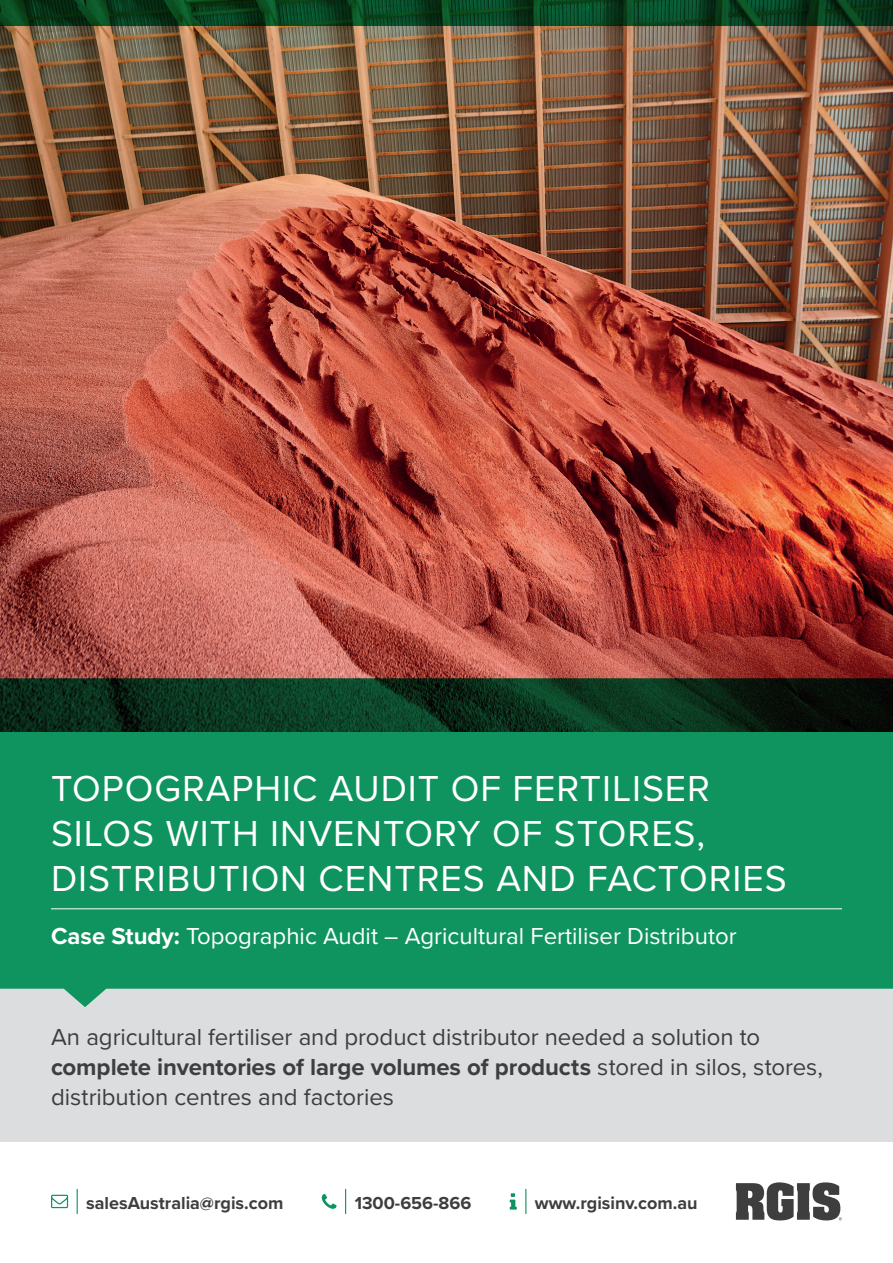
<style>
.page{position:relative;width:893px;height:1263px;background:#fff}
.page>*{position:absolute;margin:0;border:0;box-sizing:border-box;transform-origin:0 0}
.t1{font:37.5px/45px "Proxima Nova";letter-spacing:.025em;color:#fff}
.t2{font:24px/30px "Proxima Nova";color:#3e3e3f}
.t3{font:24px "Proxima Nova";color:#fff}
.t4{font:700 18px "Proxima Nova";color:#3e3e3f}
.s1{font-weight:700}
</style>
<div class="page">
<svg style="left:525px;top:1189px;width:1px;height:24px"></svg>
<svg style="left:510px;top:1193px;width:7px;height:16px"></svg>
<svg style="left:77px;top:1189px;width:1px;height:24px"></svg>
<svg style="left:51px;top:1195px;width:17px;height:13px"></svg>
<svg style="left:345px;top:1189px;width:1px;height:24px"></svg>
<svg style="left:322px;top:1194px;width:15px;height:15px"></svg>
<svg style="left:736px;top:1182px;width:106px;height:38px"></svg>
<div style="left:0;top:989px;width:893px;height:153px;background:#dcdddf"></div>
<svg style="left:0;top:731px;width:893px;height:276px;background:#1d9867"></svg>
<img style="left:0;top:26px;width:893px;height:705px">
<hr style="left:51px;top:908px;width:791px;height:1px;background:#fff">
<svg style="left:0;top:0;width:893px;height:26px;background:#08411f"></svg>
<h1 class="t1" style="left:51px;top:765px;width:737px">TOPOGRAPHIC AUDIT OF FERTILISER<br>SILOS WITH INVENTORY OF STORES,<br>DISTRIBUTION CENTRES AND FACTORIES</h1>
<p class="t3" style="left:51px;top:918px;width:687px"><span class="s1">Case Study:</span> Topographic Audit – Agricultural Fertiliser Distributor</p>
<p class="t2" style="left:51px;top:1021px;width:773px">An agricultural fertiliser and product distributor needed a solution to <span class="s1">complete inventories of large volumes of products</span> stored in silos, stores, distribution centres and factories</p>
<p class="t4" style="left:86px;top:1189px;width:199px">salesAustralia@rgis.com</p>
<p class="t4" style="left:355px;top:1189px;width:118px">1300-656-866</p>
<p class="t4" style="left:535px;top:1189px;width:164px">www.rgisinv.com.au</p>
</div>
